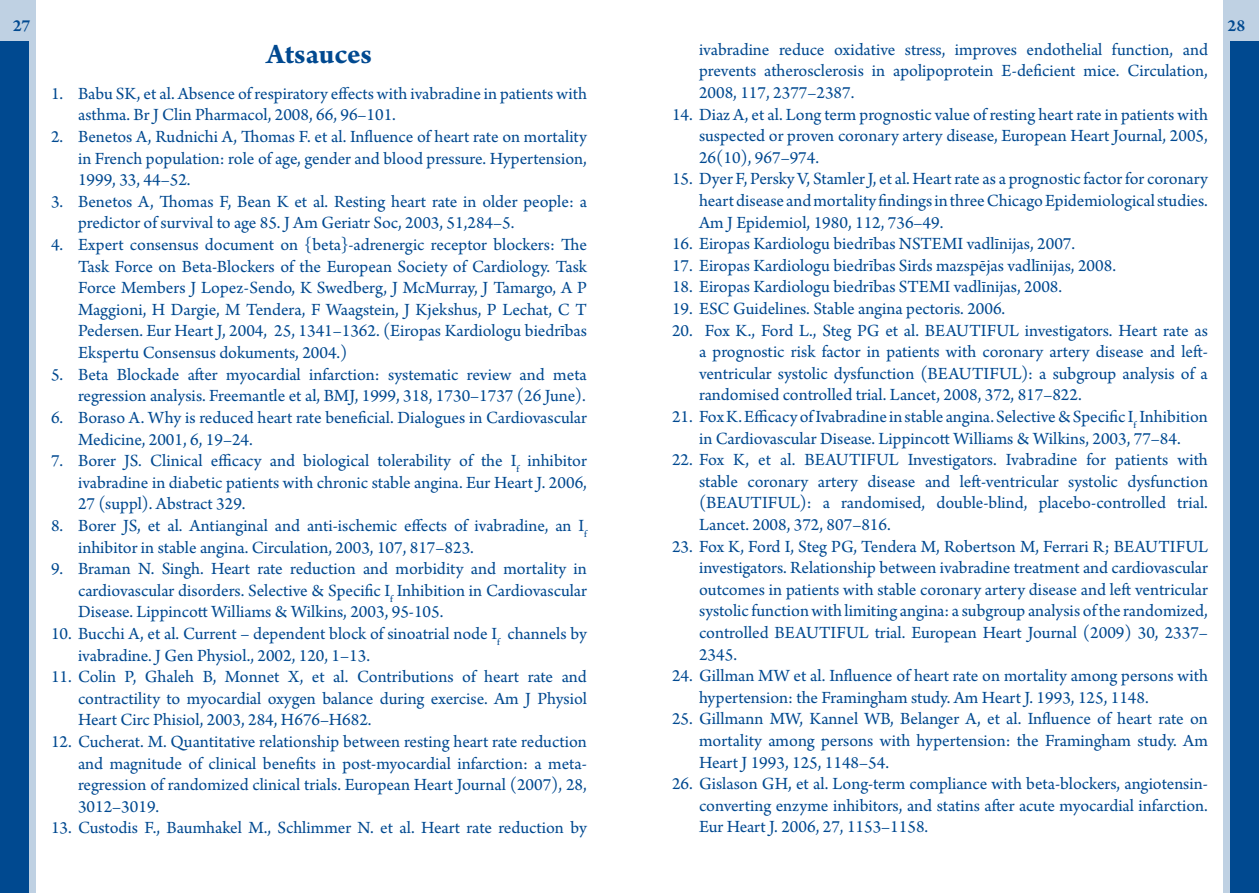
<style>
.page{position:relative;width:1259px;height:893px;background:#fff}
.page>*{position:absolute;margin:0;border:0;box-sizing:border-box;transform-origin:0 0}
.t1{font:700 30px "Arno Pro";letter-spacing:-.005em;color:#004990}
.t2{font:18px/21.6px "Arno Pro";color:#004990;text-align:justify}
.t3{font:600 18px "Arno Pro";color:#004990}
</style>
<div class="page">
<div style="left:0;top:0;width:35px;height:893px;background:#bfd1e3"></div>
<div style="left:1224px;top:0;width:35px;height:893px;background:#bfd1e3"></div>
<div style="left:0;top:41px;width:29px;height:852px;background:#004990"></div>
<div style="left:1230px;top:41px;width:29px;height:852px;background:#004990"></div>
<p class="t3" style="left:13px;top:16px;width:19px">27</p>
<p class="t3" style="left:1227px;top:16px;width:19px">28</p>
<h1 class="t1" style="left:266px;top:36px;width:107px">Atsauces</h1>
<p class="t2" style="left:78px;top:84px;width:510px;text-indent:-27px">1. Babu SK, et al. Absence of respiratory effects with ivabradine in patients with asthma. Br J Clin Pharmacol, 2008, 66, 96–101.</p>
<p class="t2" style="left:78px;top:127px;width:510px;text-indent:-27px">2. Benetos A, Rudnichi A, Thomas F. et al. Influence of heart rate on mortality in French population: role of age, gender and blood pressure. Hypertension, 1999, 33, 44–52.</p>
<p class="t2" style="left:78px;top:192px;width:510px;text-indent:-27px">3. Benetos A, Thomas F, Bean K et al. Resting heart rate in older people: a predictor of survival to age 85. J Am Geriatr Soc, 2003, 51,284–5.</p>
<p class="t2" style="left:78px;top:235px;width:510px;text-indent:-27px">4. Expert consensus document on {beta}-adrenergic receptor blockers: The Task Force on Beta-Blockers of the European Society of Cardiology. Task Force Members J Lopez-Sendo, K Swedberg, J McMurray, J Tamargo, A P Maggioni, H Dargie, M Tendera, F Waagstein, J Kjekshus, P Lechat, C T Pedersen. Eur Heart J, 2004, 25, 1341–1362. (Eiropas Kardiologu biedrības Ekspertu Consensus dokuments, 2004.)</p>
<p class="t2" style="left:51px;top:364px;width:537px;text-align:right">5. Beta Blockade after myocardial infarction: systematic review and meta regression analysis. Freemantle et al, BMJ, 1999, 318, 1730–1737 (26 June).</p>
<p class="t2" style="left:78px;top:408px;width:510px;text-indent:-27px">6. Boraso A. Why is reduced heart rate beneficial. Dialogues in Cardiovascular<br>Medicine, 2001, 6, 19–24.</p>
<p class="t2" style="left:78px;top:451px;width:510px;text-indent:-27px">7. Borer JS. Clinical efficacy and biological tolerability of the I<sub>f</sub> inhibitor ivabradine in diabetic patients with chronic stable angina. Eur Heart J. 2006, 27 (suppl). Abstract 329.</p>
<p class="t2" style="left:78px;top:516px;width:510px;text-indent:-27px">8. Borer JS, et al. Antianginal and anti-ischemic effects of ivabradine, an I<sub>f </sub>inhibitor in stable angina. Circulation, 2003, 107, 817–823.</p>
<p class="t2" style="left:78px;top:559px;width:510px;text-indent:-27px">9. Braman N. Singh. Heart rate reduction and morbidity and mortality in cardiovascular disorders. Selective &amp; Specific I<sub>f</sub> Inhibition in Cardiovascular Disease. Lippincott Williams &amp; Wilkins, 2003, 95-105.</p>
<p class="t2" style="left:78px;top:624px;width:510px;text-indent:-27px">10. Bucchi A, et al. Current – dependent block of sinoatrial node I<sub>f</sub> channels by ivabradine. J Gen Physiol., 2002, 120, 1–13.</p>
<p class="t2" style="left:78px;top:667px;width:510px;text-indent:-27px">11. Colin P, Ghaleh B, Monnet X, et al. Contributions of heart rate and contractility to myocardial oxygen balance during exercise. Am J Physiol Heart Circ Phisiol, 2003, 284, H676–H682.</p>
<p class="t2" style="left:78px;top:732px;width:510px;text-indent:-27px">12. Cucherat. M. Quantitative relationship between resting heart rate reduction and magnitude of clinical benefits in post-myocardial infarction: a meta&shy;regression of randomized clinical trials. European Heart Journal (2007), 28, 3012–3019.</p>
<p class="t2" style="left:51px;top:818px;width:537px">13. Custodis F., Baumhakel M., Schlimmer N. et al. Heart rate reduction by</p>
<p class="t2" style="left:699px;top:39px;width:510px">ivabradine reduce oxidative stress, improves endothelial function, and prevents atherosclerosis in apolipoprotein E-deficient mice. Circulation, 2008, 117, 2377–2387.</p>
<p class="t2" style="left:699px;top:104px;width:510px;text-indent:-27px">14. Diaz A, et al. Long term prognostic value of resting heart rate in patients with suspected or proven coronary artery disease, European Heart Journal, 2005, 26(10), 967–974.</p>
<p class="t2" style="left:699px;top:169px;width:510px;text-indent:-27px">15. Dyer F, Persky V, Stamler J, et al. Heart rate as a prognostic factor for coronary heart disease and mortality findings in three Chicago Epidemiological studies.<br>Am J Epidemiol, 1980, 112, 736–49.</p>
<p class="t2" style="left:672px;top:234px;width:405px">16. Eiropas Kardiologu biedrības NSTEMI vadlīnijas, 2007.</p>
<p class="t2" style="left:672px;top:255px;width:445px">17. Eiropas Kardiologu biedrības Sirds mazspējas vadlīnijas, 2008.</p>
<p class="t2" style="left:672px;top:277px;width:392px">18. Eiropas Kardiologu biedrības STEMI vadlīnijas, 2008.</p>
<p class="t2" style="left:672px;top:299px;width:335px">19. ESC Guidelines. Stable angina pectoris. 2006.</p>
<p class="t2" style="left:699px;top:320px;width:510px;text-indent:-27px">20. Fox K., Ford L., Steg PG et al. BEAUTIFUL investigators. Heart rate as a prognostic risk factor in patients with coronary artery disease and left&shy;ventricular systolic dysfunction (BEAUTIFUL): a subgroup analysis of a randomised controlled trial. Lancet, 2008, 372, 817–822.</p>
<p class="t2" style="left:672px;top:407px;width:537px;text-align:center">21. Fox K. Efficacy of Ivabradine in stable angina. Selective &amp; Specific I<sub>f</sub> Inhibition in Cardiovascular Disease. Lippincott Williams &amp; Wilkins, 2003, 77–84.</p>
<p class="t2" style="left:699px;top:450px;width:510px;text-indent:-27px">22. Fox K, et al. BEAUTIFUL Investigators. Ivabradine for patients with stable coronary artery disease and left-ventricular systolic dysfunction (BEAUTIFUL): a randomised, double-blind, placebo-controlled trial.<br>Lancet. 2008, 372, 807–816.</p>
<p class="t2" style="left:699px;top:536px;width:510px;text-indent:-27px">23. Fox K, Ford I, Steg PG, Tendera M, Robertson M, Ferrari R; BEAUTIFUL investigators. Relationship between ivabradine treatment and cardiovascular outcomes in patients with stable coronary artery disease and left ventricular systolic function with limiting angina: a subgroup analysis of the randomized, controlled BEAUTIFUL trial. European Heart Journal (2009) 30, 2337– 2345.</p>
<p class="t2" style="left:699px;top:666px;width:510px;text-indent:-27px">24. Gillman MW et al. Influence of heart rate on mortality among persons with hypertension: the Framingham study. Am Heart J. 1993, 125, 1148.</p>
<p class="t2" style="left:699px;top:709px;width:510px;text-indent:-27px">25. Gillmann MW, Kannel WB, Belanger A, et al. Influence of heart rate on mortality among persons with hypertension: the Framingham study. Am Heart J 1993, 125, 1148–54.</p>
<p class="t2" style="left:699px;top:774px;width:510px;text-indent:-27px">26. Gislason GH, et al. Long-term compliance with beta-blockers, angiotensin&shy;converting enzyme inhibitors, and statins after acute myocardial infarction.<br>Eur Heart J. 2006, 27, 1153–1158.</p>
</div>
